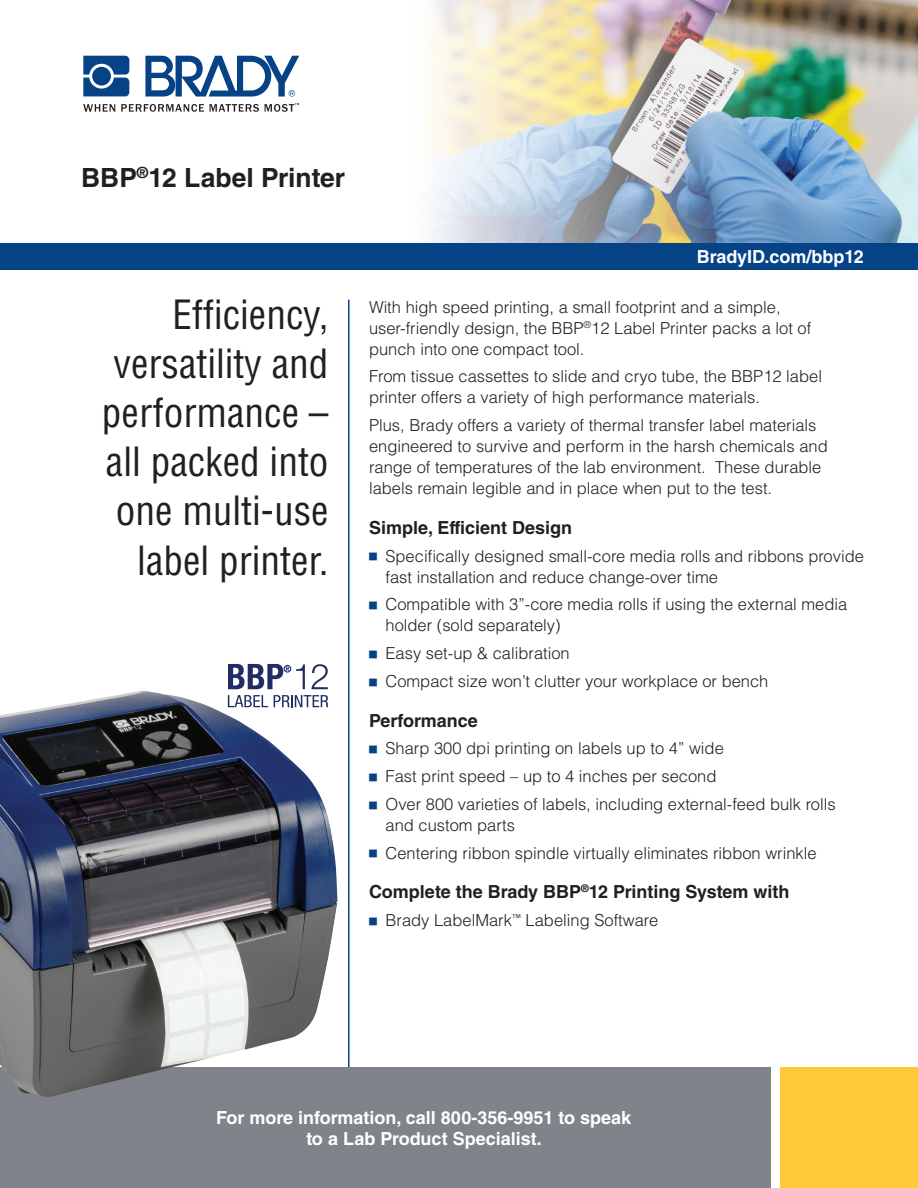
<style>
.page{position:relative;width:918px;height:1188px;background:#fff}
.page>*{position:absolute;margin:0;border:0;box-sizing:border-box;transform-origin:0 0}
.t1{font:condensed 39.3px/49.2px "Helvetica LT Std";color:#231f20;text-align:right}
.t2{font:700 26.4px "Helvetica LT Std";color:#231f20}
.t3{font:700 18px/21px "Helvetica LT Std";color:#fff;text-align:center}
.t4{font:700 18px "Helvetica LT Std";color:#231f20}
.t5{font:300 16.5px/21px "Helvetica LT Std";color:#231f20}
</style>
<div class="page">
<img style="left:429px;top:0;width:489px;height:243px">
<hr style="left:348px;top:300px;width:2px;height:884px;background:#054286">
<div style="left:0;top:1068px;width:771px;height:120px;background:#80838a"></div>
<div style="left:781px;top:1068px;width:137px;height:120px;background:#ffc938"></div>
<div style="left:0;top:243px;width:918px;height:27px;background:#054286"></div>
<svg style="left:83px;top:56px;width:46px;height:40px;background:#31639b"></svg>
<div style="left:92px;top:67px;width:19px;height:19px;background:#054286;border-radius:50%"></div>
<svg style="left:145px;top:56px;width:154px;height:41px"></svg>
<svg style="left:83px;top:104px;width:32px;height:8px"></svg>
<svg style="left:121px;top:104px;width:83px;height:8px"></svg>
<svg style="left:210px;top:104px;width:49px;height:8px"></svg>
<svg style="left:265px;top:103px;width:34px;height:9px"></svg>
<img style="left:0;top:691px;width:338px;height:406px">
<svg style="left:228px;top:664px;width:77px;height:25px"></svg>
<svg style="left:312px;top:664px;width:16px;height:25px"></svg>
<svg style="left:228px;top:695px;width:40px;height:12px"></svg>
<svg style="left:274px;top:695px;width:54px;height:12px"></svg>
<h2 class="t2" style="left:81px;top:161px;width:266px">BBP<sup>®</sup>12 Label Printer</h2>
<h1 class="t1" style="left:102px;top:290px;width:228px">Efficiency, versatility and performance – all packed into one multi-use label printer.</h1>
<p class="t3" style="left:697px;top:246px;width:169px">BradyID.com/bbp12</p>
<p class="t5" style="left:369px;top:296px;width:444px">With high speed printing, a small footprint and a simple, user-friendly design, the BBP<sup>®</sup>12 Label Printer packs a lot of punch into one compact tool.</p>
<p class="t5" style="left:369px;top:366px;width:455px">From tissue cassettes to slide and cryo tube, the BBP12 label printer offers a variety of high performance materials.</p>
<p class="t5" style="left:369px;top:415px;width:460px">Plus, Brady offers a variety of thermal transfer label materials engineered to survive and perform in the harsh chemicals and range of temperatures of the lab environment. These durable labels remain legible and in place when put to the test.</p>
<p class="t4" style="left:369px;top:516px;width:205px">Simple, Efficient Design</p>
<p class="t5" style="left:386px;top:545px;width:480px">Specifically designed small-core media rolls and ribbons provide fast installation and reduce change-over time</p>
<p class="t5" style="left:386px;top:594px;width:463px">Compatible with 3”-core media rolls if using the external media holder (sold separately)</p>
<p class="t5" style="left:386px;top:639px;width:384px;line-height:27.8px">Easy set-up &amp; calibration<br>Compact size won’t clutter your workplace or bench</p>
<p class="t4" style="left:369px;top:709px;width:110px">Performance</p>
<p class="t5" style="left:386px;top:734px;width:452px;line-height:27.8px">Sharp 300 dpi printing on labels up to 4” wide<br>Fast print speed – up to 4 inches per second<br>Over 800 varieties of labels, including external-feed bulk rolls</p>
<p class="t5" style="left:386px;top:811px;width:433px;line-height:27.8px">and custom parts<br>Centering ribbon spindle virtually eliminates ribbon wrinkle</p>
<p class="t4" style="left:369px;top:881px;width:422px">Complete the Brady BBP<sup>®</sup>12 Printing System with</p>
<p class="t5" style="left:386px;top:910px;width:274px">Brady LabelMark<sup>™</sup> Labeling Software</p>
<p class="t3" style="left:216px;top:1107px;width:417px">For more information, call 800-356-9951 to speak to a Lab Product Specialist.</p>
</div>
